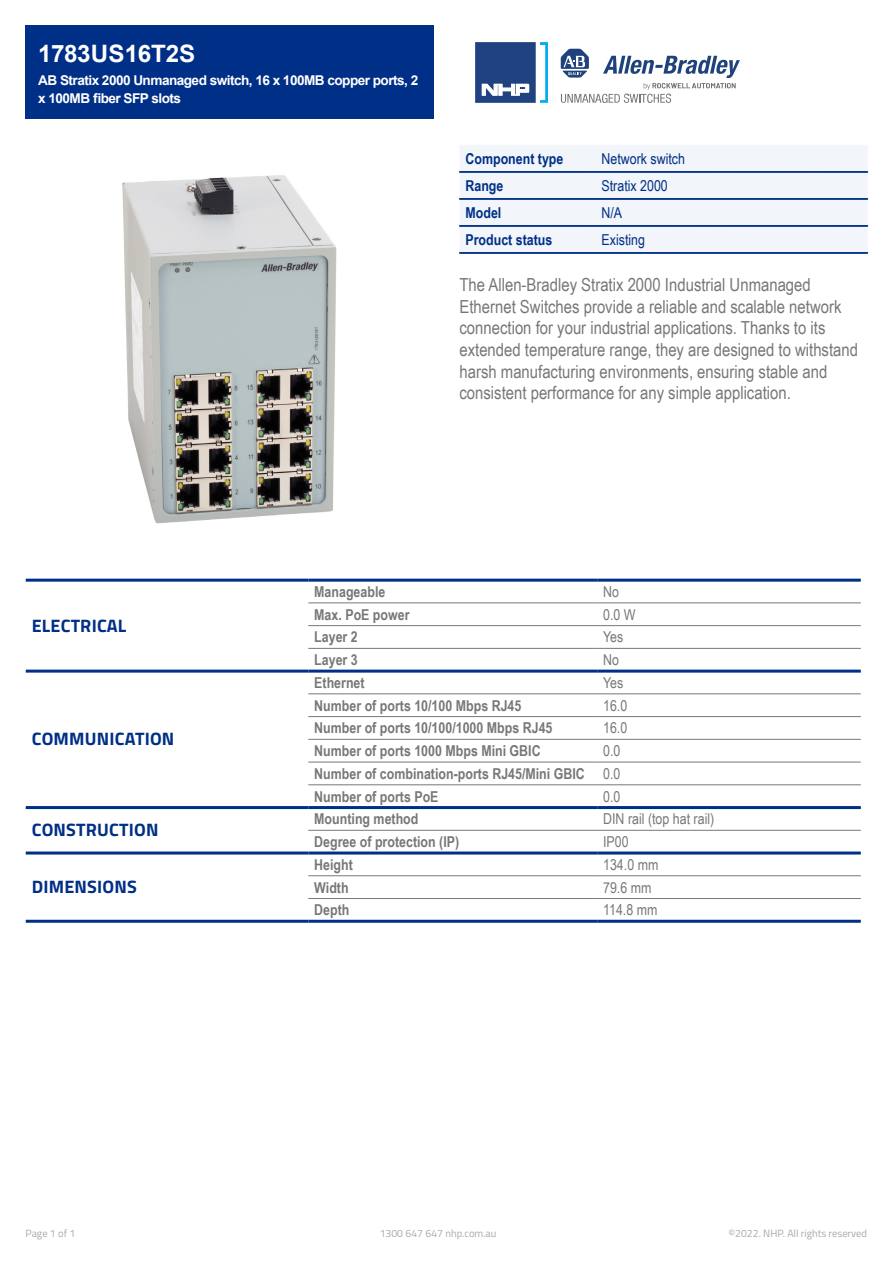
<style>
.page{position:relative;width:893px;height:1263px;background:#fff}
.page>*{position:absolute;margin:0;border:0;box-sizing:border-box;transform-origin:0 0}
.Item_Number{font:700 24px "Arial";color:#fff}
.t1{font:18px/21.6px "Arial Narrow";color:#777876}
.t2{font:700 18px "Titillium";letter-spacing:.01em;color:#002f87}
.t3{font:700 15px/22.8px "Arial Narrow";color:#777876;text-align:justify}
.t4{font:15px "Arial Narrow";color:#777876}
.t5{font:700 15px "Arial Narrow";color:#002f87}
.t6{font:15px "Arial Narrow";color:#002f87}
.Display_Name{font:700 13.5px/18px "Arial";letter-spacing:-.04em;color:#fff}
.t7{font:10.5px "Titillium";color:#a7a9ac}
.s1{font-weight:400}
</style>
<div class="page">
<div style="left:26px;top:26px;width:408px;height:93px;background:#002f87"></div>
<svg style="left:475px;top:42px;width:73px;height:61px"></svg>
<svg style="left:561px;top:49px;width:179px;height:54px"></svg>
<hr style="left:308px;top:603px;width:289px;height:1px;background:#777876">
<hr style="left:308px;top:625px;width:289px;height:1px;background:#777876">
<hr style="left:308px;top:648px;width:289px;height:1px;background:#777876">
<hr style="left:308px;top:694px;width:289px;height:1px;background:#777876">
<hr style="left:308px;top:716px;width:289px;height:1px;background:#777876">
<hr style="left:308px;top:739px;width:289px;height:1px;background:#777876">
<hr style="left:308px;top:762px;width:289px;height:1px;background:#777876">
<hr style="left:308px;top:784px;width:289px;height:1px;background:#777876">
<hr style="left:308px;top:830px;width:289px;height:1px;background:#777876">
<hr style="left:308px;top:875px;width:289px;height:1px;background:#777876">
<hr style="left:308px;top:898px;width:289px;height:1px;background:#777876">
<hr style="left:308px;top:670px;width:289px;height:3px;background:#002f87">
<hr style="left:597px;top:670px;width:264px;height:3px;background:#002f87">
<hr style="left:308px;top:806px;width:289px;height:3px;background:#002f87">
<hr style="left:597px;top:806px;width:264px;height:3px;background:#002f87">
<hr style="left:308px;top:851px;width:289px;height:3px;background:#002f87">
<hr style="left:597px;top:851px;width:264px;height:3px;background:#002f87">
<hr style="left:26px;top:670px;width:282px;height:3px;background:#002f87">
<hr style="left:26px;top:806px;width:282px;height:3px;background:#002f87">
<hr style="left:26px;top:851px;width:282px;height:3px;background:#002f87">
<hr style="left:26px;top:579px;width:282px;height:3px;background:#002f87">
<hr style="left:308px;top:579px;width:289px;height:3px;background:#002f87">
<hr style="left:597px;top:579px;width:264px;height:3px;background:#002f87">
<hr style="left:26px;top:920px;width:282px;height:3px;background:#002f87">
<hr style="left:308px;top:920px;width:289px;height:3px;background:#002f87">
<hr style="left:597px;top:920px;width:264px;height:3px;background:#002f87">
<hr style="left:597px;top:603px;width:264px;height:1px;background:#777876">
<hr style="left:597px;top:625px;width:264px;height:1px;background:#777876">
<hr style="left:597px;top:648px;width:264px;height:1px;background:#777876">
<hr style="left:597px;top:694px;width:264px;height:1px;background:#777876">
<hr style="left:597px;top:716px;width:264px;height:1px;background:#777876">
<hr style="left:597px;top:739px;width:264px;height:1px;background:#777876">
<hr style="left:597px;top:762px;width:264px;height:1px;background:#777876">
<hr style="left:597px;top:784px;width:264px;height:1px;background:#777876">
<hr style="left:597px;top:830px;width:264px;height:1px;background:#777876">
<hr style="left:597px;top:875px;width:264px;height:1px;background:#777876">
<hr style="left:597px;top:898px;width:264px;height:1px;background:#777876">
<img style="left:122px;top:175px;width:215px;height:349px">
<svg style="left:459px;top:145px;width:409px;height:109px"></svg>
<p class="Item_Number" style="left:38px;top:37px;width:159px">1783US16T2S</p>
<p class="Display_Name" style="left:38px;top:71px;width:381px">AB Stratix 2000 Unmanaged switch, 16 x 100MB copper ports, 2 x 100MB fiber SFP slots</p>
<p class="t5" style="left:465px;top:147px;width:99px">Component type</p>
<p class="t6" style="left:602px;top:147px;width:85px">Network switch</p>
<p class="t5" style="left:465px;top:174px;width:39px">Range</p>
<p class="t6" style="left:602px;top:174px;width:68px">Stratix 2000</p>
<p class="t5" style="left:465px;top:201px;width:37px">Model</p>
<p class="t6" style="left:602px;top:201px;width:22px">N/A</p>
<p class="t5" style="left:465px;top:228px;width:88px">Product status</p>
<p class="t6" style="left:602px;top:228px;width:45px">Existing</p>
<p class="t1" style="left:459px;top:273px;width:400px">The Allen-Bradley Stratix 2000 Industrial Unmanaged Ethernet Switches provide a reliable and scalable network connection for your industrial applications. Thanks to its extended temperature range, they are designed to withstand harsh manufacturing environments, ensuring stable and consistent performance for any simple application.</p>
<p class="t2" style="left:32px;top:612px;width:96px">ELECTRICAL</p>
<p class="t2" style="left:32px;top:725px;width:144px">COMMUNICATION</p>
<p class="t2" style="left:32px;top:816px;width:128px">CONSTRUCTION</p>
<p class="t2" style="left:32px;top:873px;width:107px">DIMENSIONS</p>
<p class="t3" style="left:314px;top:579px;width:73px">Manageable</p>
<p class="t4" style="left:603px;top:581px;width:17px">No</p>
<p class="t3" style="left:314px;top:602px;width:97px">Max. PoE power</p>
<p class="t4" style="left:603px;top:603px;width:34px">0.0 W</p>
<p class="t3" style="left:314px;top:625px;width:45px">Layer 2</p>
<p class="t4" style="left:603px;top:626px;width:22px">Yes</p>
<p class="t3" style="left:314px;top:648px;width:45px">Layer 3</p>
<p class="t4" style="left:603px;top:649px;width:17px">No</p>
<p class="t3" style="left:314px;top:670px;width:52px">Ethernet</p>
<p class="t4" style="left:603px;top:671px;width:22px">Yes</p>
<p class="t3" style="left:314px;top:693px;width:209px">Number of ports 10/100 Mbps RJ45</p>
<p class="t4" style="left:603px;top:694px;width:26px">16.0</p>
<p class="t3" style="left:314px;top:716px;width:240px">Number of ports 10/100/1000 Mbps RJ45</p>
<p class="t4" style="left:603px;top:717px;width:26px">16.0</p>
<p class="t3" style="left:314px;top:739px;width:228px">Number of ports 1000 Mbps Mini GBIC</p>
<p class="t3" style="left:314px;top:739px;width:308px;text-indent:289px"><span class="s1">0.0<br></span>Number of combination-ports RJ45/Mini GBIC <span class="s1">0.0<br></span>Number of ports PoE</p>
<p class="t4" style="left:603px;top:785px;width:19px">0.0</p>
<p class="t3" style="left:314px;top:807px;width:106px">Mounting method</p>
<p class="t4" style="left:603px;top:808px;width:113px">DIN rail (top hat rail)</p>
<p class="t3" style="left:314px;top:830px;width:146px">Degree of protection (IP)</p>
<p class="t4" style="left:603px;top:831px;width:27px">IP00</p>
<p class="t3" style="left:314px;top:852px;width:40px">Height</p>
<p class="t4" style="left:603px;top:853px;width:57px">134.0 mm</p>
<p class="t3" style="left:314px;top:875px;width:36px">Width</p>
<p class="t4" style="left:603px;top:876px;width:50px">79.6 mm</p>
<p class="t3" style="left:314px;top:898px;width:37px">Depth</p>
<p class="t4" style="left:603px;top:899px;width:56px">114.8 mm</p>
<p class="t7" style="left:26px;top:1226px;width:51px">Page 1 of 1</p>
<p class="t7" style="left:380px;top:1226px;width:118px">1300 647 647 nhp.com.au</p>
<p class="t7" style="left:728px;top:1226px;width:140px">©2022. NHP. All rights reserved</p>
</div>
